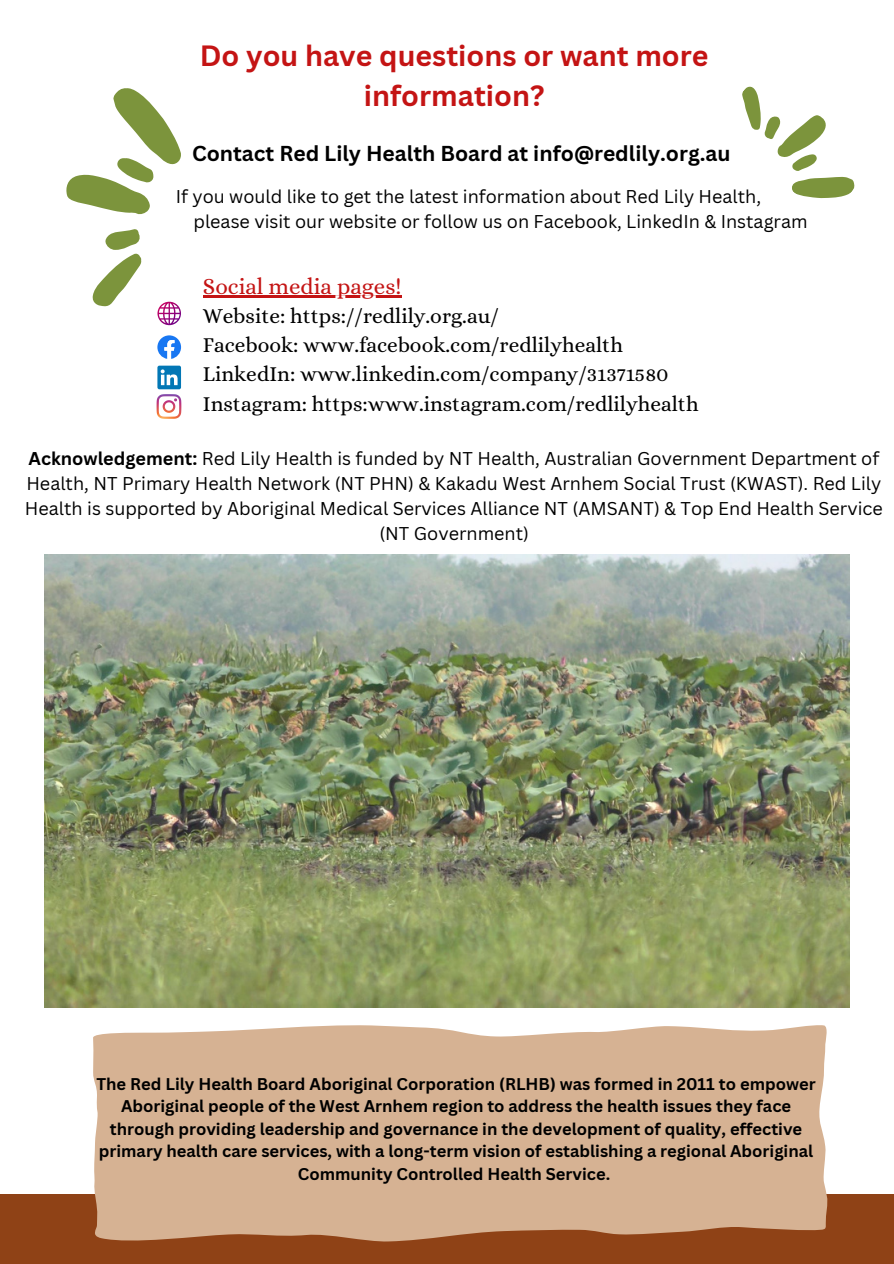
<style>
.page{position:relative;width:894px;height:1264px;background:#fff}
.page>*{position:absolute;margin:0;border:0;box-sizing:border-box;transform-origin:0 0}
.t1{font:700 28.5px/39.5px "Canva Sans";color:#c41414;text-align:center}
.t2{font:22.8px "Alice";color:#c41414}
.t3{font:21.3px "Alice";color:#000}
.t4{font:700 21px "Canva Sans";color:#000}
.t5{font:18px/24.8px "Canva Sans";color:#000;text-align:center}
.t6{font:700 16.5px/22.5px "Canva Sans";color:#000;text-align:center}
.s1{font-weight:700}
</style>
<div class="page">
<img style="left:44px;top:555px;width:805px;height:452px">
<div style="left:0;top:1193px;width:893px;height:70px;background:#8f4216"></div>
<svg style="left:90px;top:1025px;width:738px;height:217px;fill:#d6b293"></svg>
<svg style="left:156px;top:365px;width:25px;height:54px"></svg>
<svg style="left:157px;top:335px;width:24px;height:24px"></svg>
<svg style="left:66px;top:88px;width:115px;height:237px"></svg>
<svg style="left:742px;top:86px;width:113px;height:113px"></svg>
<hr style="left:203px;top:296px;width:198px;height:2px;background:#c41414">
<p class="t1" style="left:200px;top:35px;width:510px">Do you have questions or want more information?</p>
<p class="t4" style="left:192px;top:138px;width:540px">Contact Red Lily Health Board at info@redlily.org.au</p>
<p class="t5" style="left:176px;top:184px;width:586px">If you would like to get the latest information about Red Lily Health,</p>
<p class="t5" style="left:193px;top:208px;width:615px">please visit our website or follow us on Facebook, LinkedIn &amp; Instagram</p>
<p class="t2" style="left:203px;top:273px;width:200px">Social media pages!</p>
<p class="t3" style="left:203px;top:303px;width:297px">Website: https://redlily.org.au/</p>
<p class="t3" style="left:203px;top:333px;width:421px">Facebook: www.facebook.com/redlilyhealth</p>
<p class="t3" style="left:203px;top:362px;width:467px">LinkedIn: www.linkedin.com/company/31371580</p>
<p class="t3" style="left:203px;top:391px;width:497px">Instagram: https:www.instagram.com/redlilyhealth</p>
<p class="t5" style="left:25px;top:446px;width:859px"><span class="s1">Acknowledgement:</span> Red Lily Health is funded by NT Health, Australian Government Department of Health, NT Primary Health Network (NT PHN) &amp; Kakadu West Arnhem Social Trust (KWAST). Red Lily Health is supported by Aboriginal Medical Services Alliance NT (AMSANT) &amp; Top End Health Service (NT Government)</p>
<p class="t6" style="left:96px;top:1071px;width:720px">The Red Lily Health Board Aboriginal Corporation (RLHB) was formed in 2011 to empower Aboriginal people of the West Arnhem region to address the health issues they face through providing leadership and governance in the development of quality, effective primary health care services, with a long-term vision of establishing a regional Aboriginal Community Controlled Health Service.</p>
</div>
